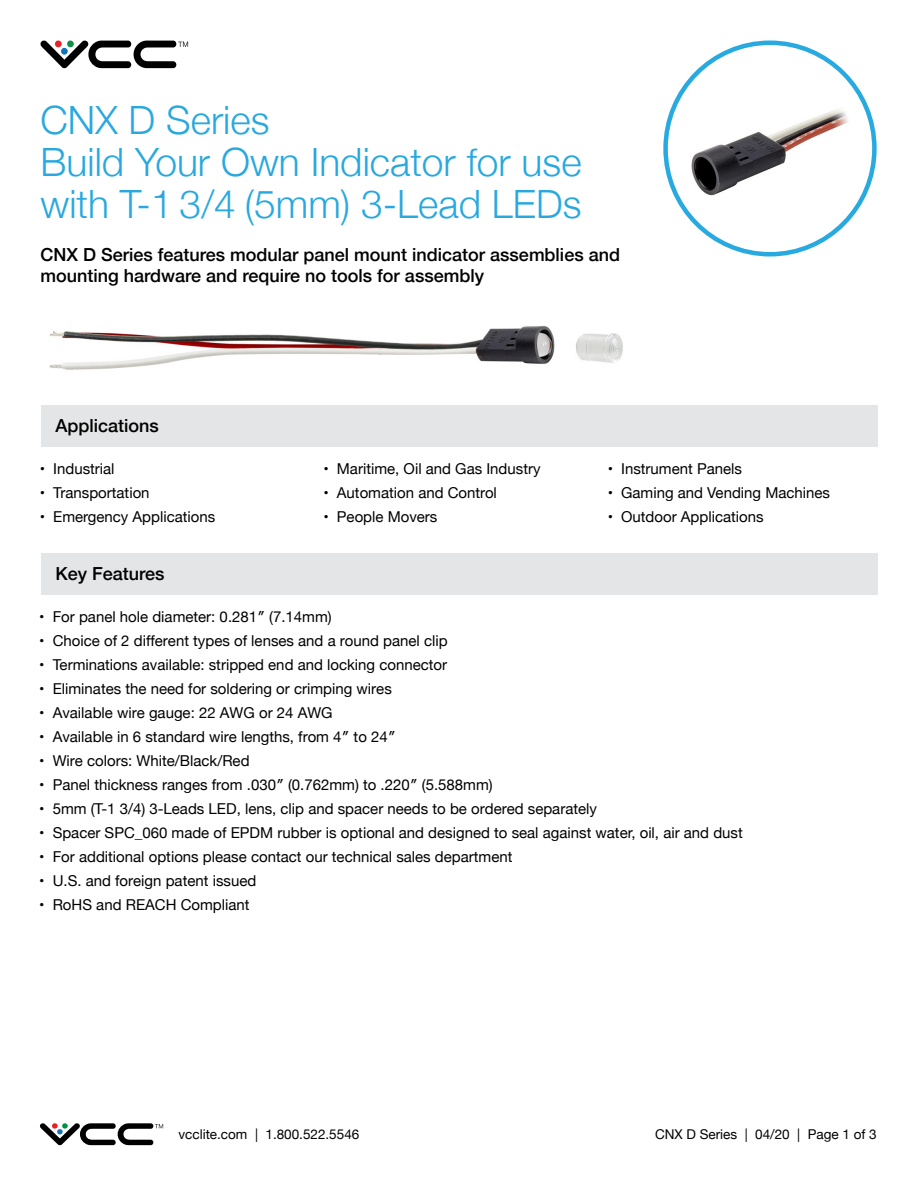
<style>
.page{position:relative;width:918px;height:1188px;background:#fff}
.page>*{position:absolute;margin:0;border:0;box-sizing:border-box;transform-origin:0 0}
.t1{font:300 39px "Helvetica Neue";color:#28a8df}
.t2{font:500 18px/21px "Helvetica Neue";color:#000}
.t3{font:15px "Helvetica Neue";color:#000}
.t4{font:13.5px "Helvetica Neue";color:#000}
</style>
<div class="page">
<svg style="left:40px;top:1123px;width:123px;height:23px"></svg>
<img style="left:49px;top:325px;width:574px;height:45px">
<img style="left:668px;top:48px;width:204px;height:201px">
<svg style="left:40px;top:40px;width:148px;height:29px"></svg>
<div style="left:41px;top:405px;width:837px;height:41px;background:#e4e5e6"></div>
<div style="left:41px;top:554px;width:837px;height:41px;background:#e4e5e6"></div>
<p class="t1" style="left:40px;top:89px;width:231px">CNX D Series</p>
<p class="t1" style="left:40px;top:131px;width:543px">Build Your Own Indicator for use</p>
<p class="t1" style="left:40px;top:173px;width:543px">with T-1 3/4 (5mm) 3-Lead LEDs</p>
<p class="t2" style="left:40px;top:242px;width:581px">CNX D Series features modular panel mount indicator assemblies and mounting hardware and require no tools for assembly</p>
<p class="t2" style="left:55px;top:413px;width:105px">Applications</p>
<p class="t3" style="left:40px;top:457px;width:76px">• Industrial</p>
<p class="t3" style="left:40px;top:481px;width:111px">• Transportation</p>
<p class="t3" style="left:40px;top:505px;width:177px">• Emergency Applications</p>
<p class="t2" style="left:55px;top:562px;width:111px">Key Features</p>
<p class="t3" style="left:323px;top:457px;width:219px">• Maritime, Oil and Gas Industry</p>
<p class="t3" style="left:323px;top:481px;width:175px">• Automation and Control</p>
<p class="t3" style="left:323px;top:505px;width:116px">• People Movers</p>
<p class="t3" style="left:608px;top:457px;width:136px">• Instrument Panels</p>
<p class="t3" style="left:608px;top:481px;width:224px">• Gaming and Vending Machines</p>
<p class="t3" style="left:608px;top:505px;width:158px">• Outdoor Applications</p>
<p class="t3" style="left:39px;top:606px;width:294px">• For panel hole diameter: 0.281″ (7.14mm)</p>
<p class="t3" style="left:39px;top:630px;width:410px">• Choice of 2 different types of lenses and a round panel clip</p>
<p class="t3" style="left:39px;top:654px;width:410px">• Terminations available: stripped end and locking connector</p>
<p class="t3" style="left:39px;top:678px;width:354px">• Eliminates the need for soldering or crimping wires</p>
<p class="t3" style="left:39px;top:702px;width:295px">• Available wire gauge: 22 AWG or 24 AWG</p>
<p class="t3" style="left:39px;top:726px;width:358px">• Available in 6 standard wire lengths, from 4″ to 24″</p>
<p class="t3" style="left:39px;top:750px;width:212px">• Wire colors: White/Black/Red</p>
<p class="t3" style="left:39px;top:774px;width:455px">• Panel thickness ranges from .030″ (0.762mm) to .220″ (5.588mm)</p>
<p class="t3" style="left:39px;top:798px;width:559px">• 5mm (T-1 3/4) 3-Leads LED, lens, clip and spacer needs to be ordered separately</p>
<p class="t3" style="left:39px;top:822px;width:705px">• Spacer SPC_060 made of EPDM rubber is optional and designed to seal against water, oil, air and dust</p>
<p class="t3" style="left:39px;top:846px;width:475px">• For additional options please contact our technical sales department</p>
<p class="t3" style="left:39px;top:870px;width:219px">• U.S. and foreign patent issued</p>
<p class="t3" style="left:39px;top:894px;width:212px">• RoHS and REACH Compliant</p>
<p class="t4" style="left:178px;top:1125px;width:182px">vcclite.com | 1.800.522.5546</p>
<p class="t4" style="left:655px;top:1125px;width:223px">CNX D Series | 04/20 | Page 1 of 3</p>
</div>
